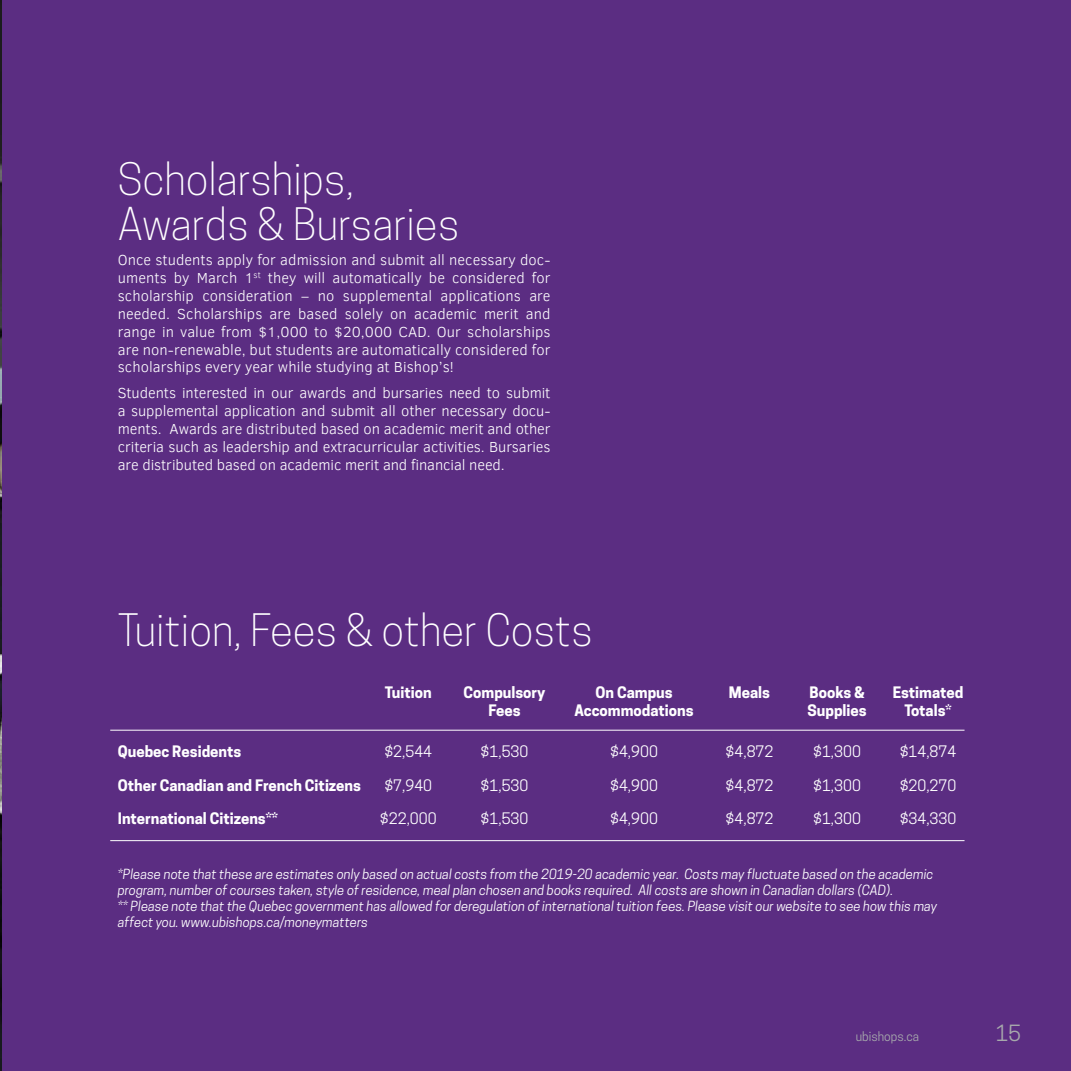
<style>
.page{position:relative;width:1071px;height:1071px;background:#fff}
.page>*{position:absolute;margin:0;border:0;box-sizing:border-box;transform-origin:0 0}
.t1{font:300 42px/44.6px "Cooper Hewitt";color:#fff}
.t2{font:21px "Cooper Hewitt";color:#a7a9ac}
.t3{font:300 14.88px/17.8px "Clear Sans";letter-spacing:-.005em;color:#fff;text-align:justify}
.t4{font:700 14.88px "Cooper Hewitt";color:#fff}
.t5{font:14.88px "Cooper Hewitt";color:#fff}
.t6{font:italic 13.12px/15.8px "Cooper Hewitt";color:#fff}
.t7{font:12.25px "Cooper Hewitt";color:#a7a9ac}
</style>
<div class="page">
<div style="left:2px;top:0;width:1069px;height:1071px;background:#5b2d82"></div>
<hr style="left:110px;top:730px;width:855px;height:1px;background:#fff">
<hr style="left:110px;top:840px;width:855px;height:1px;background:#fff">
<img style="left:0;top:0;width:2px;height:1071px">
<h1 class="t1" style="left:118px;top:157px;width:343px">Scholarships,<br>Awards &amp; Bursaries</h1>
<p class="t3" style="left:118px;top:251px;width:434px">Once students apply for admission and submit all necessary doc&shy;uments by March 1<sup>st</sup> they will automatically be considered for scholarship consideration – no supplemental applications are needed. Scholarships are based solely on academic merit and range in value from $1,000 to $20,000 CAD. Our scholarships are non-renewable, but students are automatically considered for scholarships every year while studying at Bishop’s!</p>
<p class="t3" style="left:118px;top:384px;width:434px">Students interested in our awards and bursaries need to submit a supplemental application and submit all other necessary docu&shy;ments. Awards are distributed based on academic merit and other criteria such as leadership and extracurricular activities. Bursaries are distributed based on academic merit and financial need.</p>
<h1 class="t1" style="left:118px;top:608px;width:477px">Tuition, Fees &amp; other Costs</h1>
<p class="t4" style="left:385px;top:683px;width:48px">Tuition</p>
<p class="t4" style="left:464px;top:683px;width:83px">Compulsory</p>
<p class="t4" style="left:595px;top:683px;width:79px">On Campus</p>
<p class="t4" style="left:729px;top:683px;width:43px">Meals</p>
<p class="t4" style="left:809px;top:683px;width:57px">Books &amp;</p>
<p class="t4" style="left:893px;top:683px;width:72px">Estimated</p>
<p class="t4" style="left:488px;top:701px;width:34px">Fees</p>
<p class="t4" style="left:575px;top:701px;width:121px">Accommodations</p>
<p class="t4" style="left:807px;top:701px;width:61px">Supplies</p>
<p class="t4" style="left:904px;top:701px;width:49px">Totals*</p>
<p class="t4" style="left:118px;top:743px;width:125px">Quebec Residents</p>
<p class="t5" style="left:384px;top:743px;width:49px">$2,544</p>
<p class="t5" style="left:481px;top:743px;width:49px">$1,530</p>
<p class="t5" style="left:610px;top:743px;width:49px">$4,900</p>
<p class="t5" style="left:726px;top:743px;width:49px">$4,872</p>
<p class="t5" style="left:813px;top:743px;width:49px">$1,300</p>
<p class="t5" style="left:900px;top:743px;width:58px">$14,874</p>
<p class="t4" style="left:118px;top:776px;width:245px">Other Canadian and French Citizens</p>
<p class="t5" style="left:384px;top:776px;width:49px">$7,940</p>
<p class="t5" style="left:481px;top:776px;width:49px">$1,530</p>
<p class="t5" style="left:610px;top:776px;width:49px">$4,900</p>
<p class="t5" style="left:726px;top:776px;width:49px">$4,872</p>
<p class="t5" style="left:813px;top:776px;width:49px">$1,300</p>
<p class="t5" style="left:900px;top:776px;width:58px">$20,270</p>
<p class="t4" style="left:118px;top:810px;width:162px">International Citizens**</p>
<p class="t5" style="left:380px;top:810px;width:58px">$22,000</p>
<p class="t5" style="left:481px;top:810px;width:49px">$1,530</p>
<p class="t5" style="left:610px;top:810px;width:49px">$4,900</p>
<p class="t5" style="left:726px;top:810px;width:49px">$4,872</p>
<p class="t5" style="left:813px;top:810px;width:49px">$1,300</p>
<p class="t5" style="left:900px;top:810px;width:58px">$34,330</p>
<p class="t6" style="left:118px;top:867px;width:821px">*Please note that these are estimates only based on actual costs from the 2019-20 academic year. Costs may fluctuate based on the academic program, number of courses taken, style of residence, meal plan chosen and books required. All costs are shown in Canadian dollars (CAD).<br>** Please note that the Quebec government has allowed for deregulation of international tuition fees. Please visit our website to see how this may affect you. www.ubishops.ca/moneymatters</p>
<p class="t7" style="left:856px;top:1029px;width:65px">ubishops.ca</p>
<h2 class="t2" style="left:996px;top:1020px;width:27px">15</h2>
</div>
